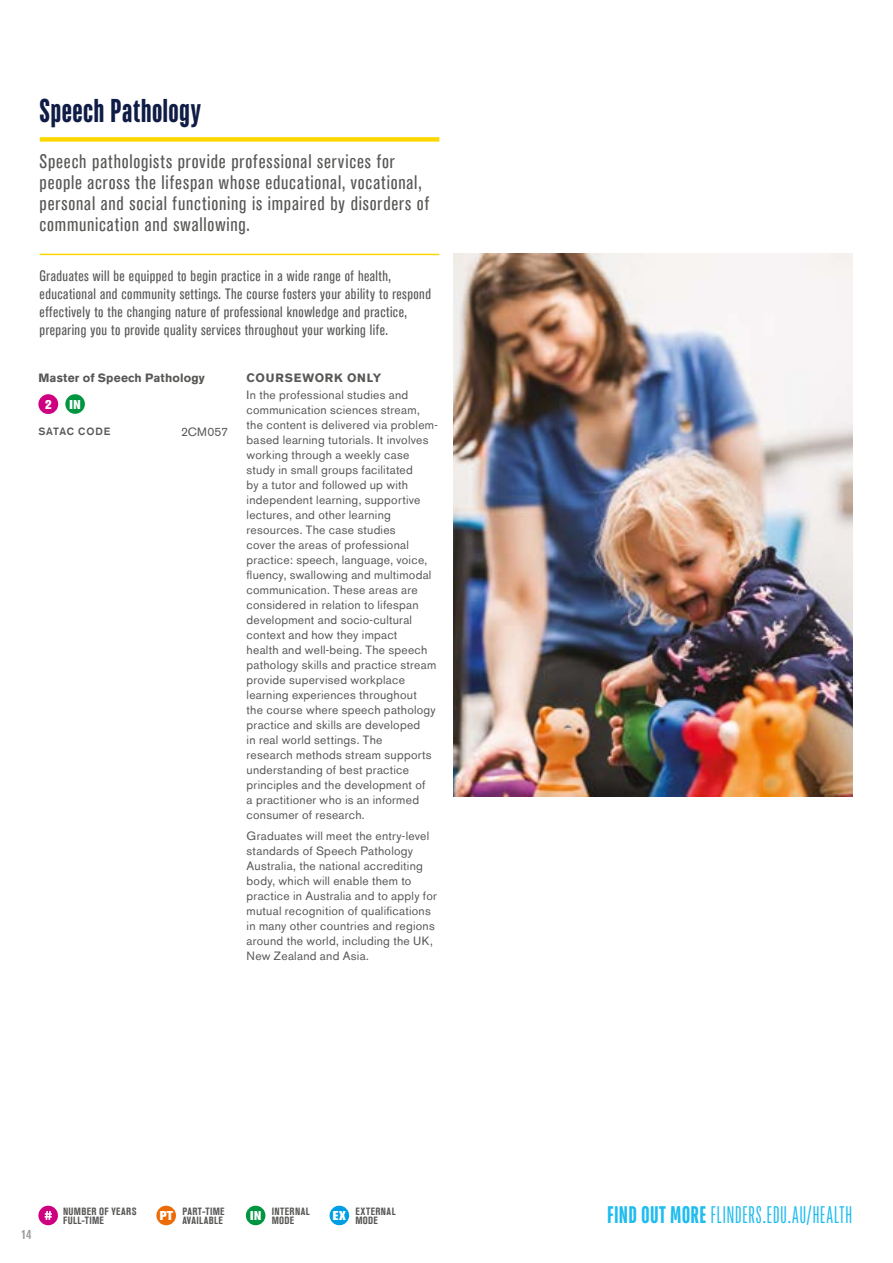
<style>
.page{position:relative;width:893px;height:1263px;background:#fff}
.page>*{position:absolute;margin:0;border:0;box-sizing:border-box;transform-origin:0 0}
.t1{font:700 33px "TT Bluescreens";letter-spacing:.01em;color:#0f1c45}
.t2{font:24px "TT Bluescreens";letter-spacing:.02em;color:#1ebcef}
.t3{font:condensed 19.5px/21px "Akzidenz Grotesk Std";letter-spacing:.045em;color:#575756}
.t4{font:condensed 15px/18px "Akzidenz Grotesk Std";letter-spacing:.03em;color:#575756}
.t5{font:700 condensed 13.5px "Akzidenz Grotesk BE";color:#9d9d9c}
.t6{font:800 12.75px "Akzidenz Grotesk Std";letter-spacing:.04em;color:#fff}
.t7{font:800 12.6px "Akzidenz Grotesk Std";color:#fff}
.t8{font:12px/15px "Akzidenz Grotesk BE";letter-spacing:.02em;color:#575756}
.t9{font:700 12px "Akzidenz Grotesk BE";letter-spacing:.02em;color:#575756}
.t10{font:700 12px "Akzidenz Grotesk BE";letter-spacing:.065em;color:#575756}
.t11{font:700 condensed 10.5px/9px "Akzidenz Grotesk BE";letter-spacing:.04em;color:#575756}
.t12{font:10.5px "Berthold Akzidenz Grotesk BE Md 2";letter-spacing:.085em;color:#575756}
.s1{font-weight:700}
</style>
<div class="page">
<img style="left:453px;top:254px;width:400px;height:542px">
<div style="left:40px;top:137px;width:399px;height:5px;background:#ffd700"></div>
<hr style="left:40px;top:254px;width:399px;height:1px;background:#ffd700">
<div style="left:156px;top:1206px;width:20px;height:19px;background:#ed6b06;border-radius:50%"></div>
<div style="left:246px;top:1206px;width:19px;height:19px;background:#009641;border-radius:50%"></div>
<div style="left:38px;top:1206px;width:20px;height:19px;background:#ce007f;border-radius:50%"></div>
<svg style="left:45px;top:1211px;width:7px;height:9px"></svg>
<div style="left:330px;top:1206px;width:19px;height:19px;background:#009fe3;border-radius:50%"></div>
<div style="left:65px;top:394px;width:20px;height:20px;background:#009641;border-radius:50%"></div>
<div style="left:38px;top:394px;width:20px;height:20px;background:#ce007f;border-radius:50%"></div>
<h1 class="t1" style="left:40px;top:91px;width:163px">Speech Pathology</h1>
<h3 class="t3" style="left:40px;top:151px;width:391px">Speech pathologists provide professional services for people across the lifespan whose educational, vocational, personal and social functioning is impaired by disorders of communication and swallowing.</h3>
<p class="t4" style="left:40px;top:267px;width:393px">Graduates will be equipped to begin practice in a wide range of health, educational and community settings. The course fosters your ability to respond effectively to the changing nature of professional knowledge and practice, preparing you to provide quality services throughout your working life.</p>
<p class="t10" style="left:247px;top:371px;width:136px">COURSEWORK ONLY</p>
<p class="t8" style="left:247px;top:387px;width:193px">In the professional studies and communication sciences stream, the content is delivered via problem&shy;based learning tutorials. It involves working through a weekly case study in small groups facilitated<br>by a tutor and followed up with independent learning, supportive lectures, and other learning resources. The case studies<br>cover the areas of professional practice: speech, language, voice, fluency, swallowing and multimodal communication. These areas are considered in relation to lifespan development and socio-cultural context and how they impact<br>health and well-being. The speech pathology skills and practice stream provide supervised workplace learning experiences throughout<br>the course where speech pathology practice and skills are developed<br>in real world settings. The<br>research methods stream supports understanding of best practice principles and the development of<br>a practitioner who is an informed consumer of research.</p>
<p class="t8" style="left:247px;top:829px;width:192px">Graduates will meet the entry-level standards of Speech Pathology Australia, the national accrediting body, which will enable them to practice in Australia and to apply for mutual recognition of qualifications in many other countries and regions around the world, including the UK, New Zealand and Asia.</p>
<p class="t9" style="left:38px;top:371px;width:168px">Master of Speech Pathology</p>
<p class="t7" style="left:45px;top:397px;width:8px">2</p>
<p class="t6" style="left:70px;top:397px;width:13px">IN</p>
<p class="t12" style="left:38px;top:425px;width:73px">SATAC CODE</p>
<p class="t8" style="left:181px;top:424px;width:49px">2CM057</p>
<p class="t5" style="left:21px;top:1227px;width:12px">14</p>
<p class="t6" style="left:160px;top:1208px;width:15px">PT</p>
<h2 class="t2" style="left:607px;top:1202px;width:247px"><span class="s1">FIND OUT MORE</span> FLINDERS.EDU.AU/HEALTH</h2>
<p class="t11" style="left:63px;top:1207px;width:75px">NUMBER OF YEARS<br>FULL-TIME</p>
<p class="t11" style="left:355px;top:1207px;width:42px">EXTERNAL<br>MODE</p>
<p class="t11" style="left:182px;top:1207px;width:44px">PART-TIME<br>AVAILABLE</p>
<p class="t11" style="left:272px;top:1207px;width:39px">INTERNAL<br>MODE</p>
<p class="t6" style="left:250px;top:1208px;width:13px">IN</p>
<p class="t6" style="left:333px;top:1208px;width:14px">EX</p>
</div>
